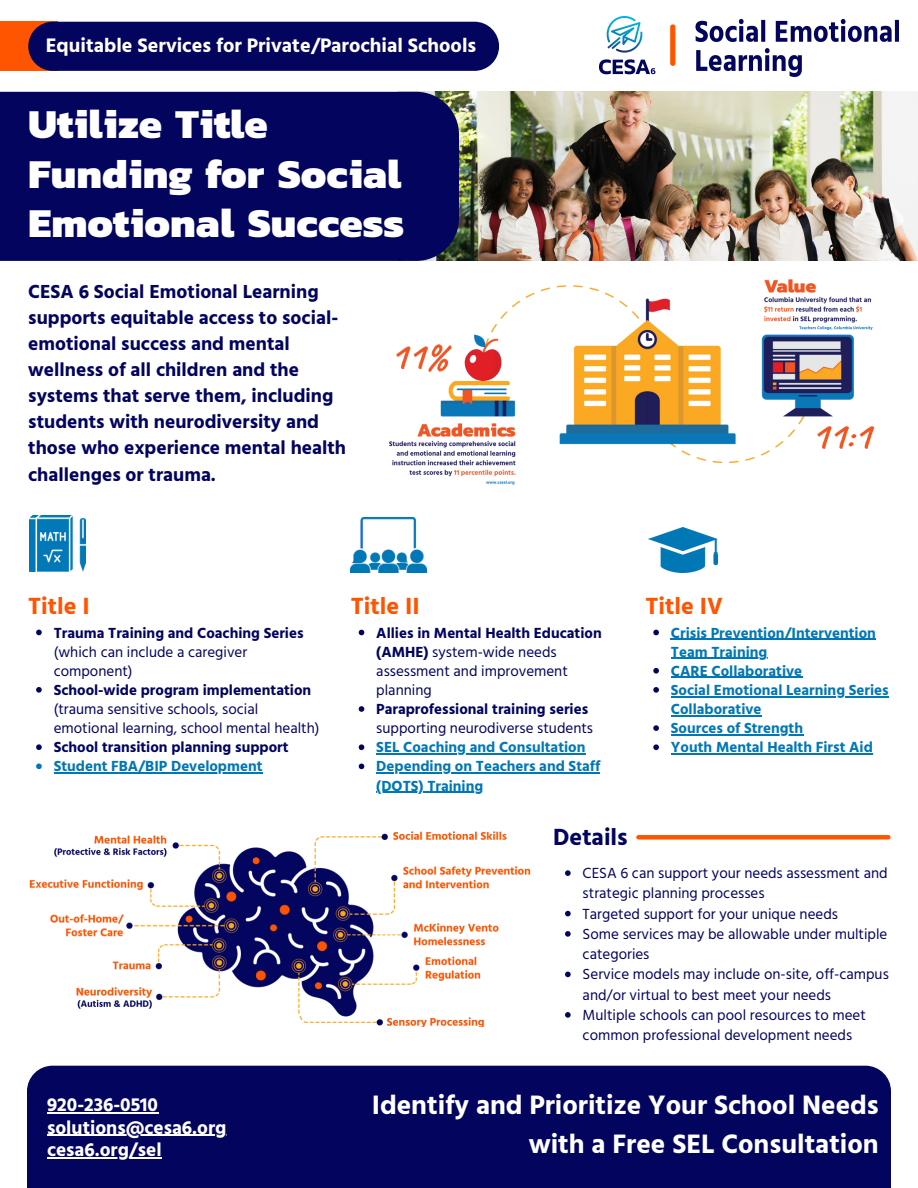
<style>
.page{position:relative;width:918px;height:1188px;background:#fff}
.page>*{position:absolute;margin:0;border:0;box-sizing:border-box;transform-origin:0 0}
.t1{font:800 41.7px/49.5px "Kanit";color:#fff}
.t2{font:700 27.3px/38.2px "Hind";color:#fff;text-align:right}
.t3{font:700 24px "Hind";color:#ff5400}
.t4{font:700 24px "Hind";color:#03045e}
.t5{font:700 20.1px "Hind";color:#fff}
.t6{font:700 19.35px/26.1px "Hind";color:#03045e}
.t7{font:700 19.2px "Hind";color:#fff}
.t8{font:15px/19.2px "Hind";color:#03045e}
.t9{font:700 15px/19.2px "Hind";color:#0077b6}
.t10{font:700 15px/19.2px "Hind";color:#03045e}
.s1{font-weight:700}
.s2{font-weight:400}
</style>
<div class="page">
<div style="left:27px;top:1066px;width:864px;height:122px;background:#03045e"></div>
<hr style="left:633px;top:1104px;width:158px;height:1px;background:#03045e">
<hr style="left:55px;top:1143px;width:179px;height:1px;background:#03045e">
<hr style="left:55px;top:1166px;width:324px;height:1px;background:#03045e">
<img style="left:600px;top:17px;width:298px;height:59px">
<div style="left:0;top:22px;width:58px;height:49px;background:#ff5400"></div>
<div style="left:28px;top:22px;width:471px;height:49px;background:#03045e;border-radius:25px"></div>
<img style="left:459px;top:92px;width:459px;height:169px">
<div style="left:0;top:92px;width:459px;height:169px;background:#03045e"></div>
<img style="left:30px;top:831px;width:501px;height:196px">
<img style="left:389px;top:279px;width:486px;height:206px">
<img style="left:30px;top:515px;width:56px;height:56px">
<img style="left:351px;top:517px;width:75px;height:55px">
<img style="left:648px;top:528px;width:70px;height:45px">
<div style="left:638px;top:835px;width:250px;height:5px;background:#ff5400"></div>
<svg style="left:565px;top:870px;width:6px;height:6px"></svg>
<svg style="left:565px;top:911px;width:6px;height:5px"></svg>
<svg style="left:565px;top:931px;width:6px;height:6px"></svg>
<svg style="left:565px;top:972px;width:6px;height:5px"></svg>
<svg style="left:565px;top:1012px;width:6px;height:6px"></svg>
<hr style="left:47px;top:1112px;width:111px;height:1px;background:#fff">
<hr style="left:47px;top:1135px;width:179px;height:1px;background:#fff">
<hr style="left:47px;top:1157px;width:115px;height:1px;background:#fff">
<svg style="left:36px;top:630px;width:6px;height:5px"></svg>
<svg style="left:36px;top:687px;width:6px;height:6px"></svg>
<svg style="left:36px;top:744px;width:6px;height:6px"></svg>
<svg style="left:36px;top:764px;width:6px;height:5px"></svg>
<hr style="left:54px;top:773px;width:209px;height:1px;background:#0077b6">
<svg style="left:359px;top:630px;width:5px;height:5px"></svg>
<svg style="left:359px;top:706px;width:5px;height:6px"></svg>
<svg style="left:359px;top:744px;width:5px;height:6px"></svg>
<hr style="left:376px;top:753px;width:210px;height:2px;background:#0077b6">
<svg style="left:359px;top:764px;width:5px;height:5px"></svg>
<hr style="left:376px;top:773px;width:224px;height:1px;background:#0077b6">
<hr style="left:376px;top:792px;width:107px;height:1px;background:#0077b6">
<svg style="left:653px;top:630px;width:6px;height:5px"></svg>
<hr style="left:671px;top:639px;width:205px;height:1px;background:#0077b6">
<hr style="left:671px;top:658px;width:96px;height:1px;background:#0077b6">
<svg style="left:653px;top:668px;width:6px;height:6px"></svg>
<hr style="left:671px;top:677px;width:131px;height:1px;background:#0077b6">
<svg style="left:653px;top:687px;width:6px;height:6px"></svg>
<hr style="left:671px;top:696px;width:218px;height:1px;background:#0077b6">
<hr style="left:671px;top:715px;width:91px;height:1px;background:#0077b6">
<svg style="left:653px;top:725px;width:6px;height:6px"></svg>
<hr style="left:671px;top:734px;width:132px;height:1px;background:#0077b6">
<svg style="left:653px;top:744px;width:6px;height:6px"></svg>
<hr style="left:671px;top:753px;width:202px;height:2px;background:#0077b6">
<h3 class="t5" style="left:46px;top:31px;width:432px">Equitable Services for Private/Parochial Schools</h3>
<h1 class="t1" style="left:28px;top:99px;width:378px">Utilize Title<br>Funding for Social<br>Emotional Success</h1>
<p class="t6" style="left:28px;top:278px;width:319px">CESA 6 Social Emotional Learning supports equitable access to social&shy;emotional success and mental wellness of all children and the systems that serve them, including students with neurodiversity and those who experience mental health challenges or trauma.</p>
<p class="t3" style="left:28px;top:589px;width:63px">Title I</p>
<h3 class="t8" style="left:54px;top:623px;width:251px"><span class="s1">Trauma Training and Coaching Series </span>(which can include a caregiver component)</h3>
<p class="t8" style="left:54px;top:680px;width:267px"><span class="s1">School-wide program implementation </span>(trauma sensitive schools, social emotional learning, school mental health)</p>
<p class="t10" style="left:54px;top:737px;width:236px">School transition planning support</p>
<p class="t9" style="left:54px;top:757px;width:210px">Student FBA/BIP Development</p>
<p class="t3" style="left:351px;top:589px;width:70px">Title II</p>
<p class="t8" style="left:376px;top:623px;width:227px"><span class="s1">Allies in Mental Health Education (AMHE)</span> system-wide needs assessment and improvement planning</p>
<p class="t10" style="left:376px;top:699px;width:218px">Paraprofessional training series <span class="s2">supporting neurodiverse students</span></p>
<h3 class="t9" style="left:376px;top:737px;width:211px">SEL Coaching and Consultation</h3>
<p class="t9" style="left:376px;top:757px;width:225px">Depending on Teachers and Staff</p>
<p class="t9" style="left:376px;top:776px;width:108px">(DOTS) Training</p>
<p class="t4" style="left:553px;top:819px;width:76px">Details</p>
<p class="t3" style="left:645px;top:589px;width:79px">Title IV</p>
<p class="t9" style="left:671px;top:623px;width:207px">Crisis Prevention/Intervention</p>
<p class="t9" style="left:671px;top:642px;width:133px">Team Training<br>CARE Collaborative</p>
<h2 class="t9" style="left:671px;top:680px;width:219px">Social Emotional Learning Series<br>Collaborative</h2>
<h4 class="t9" style="left:671px;top:718px;width:203px">Sources of Strength<br>Youth Mental Health First Aid</h4>
<p class="t7" style="left:47px;top:1091px;width:113px">920-236-0510</p>
<p class="t7" style="left:47px;top:1113px;width:181px">solutions@cesa6.org</p>
<p class="t7" style="left:47px;top:1136px;width:116px">cesa6.org/sel</p>
<h3 class="t8" style="left:583px;top:863px;width:307px;line-height:20.2px">CESA 6 can support your needs assessment and strategic planning processes</h3>
<p class="t8" style="left:583px;top:904px;width:257px">Targeted support for your unique needs</p>
<p class="t8" style="left:583px;top:924px;width:306px;line-height:20.2px">Some services may be allowable under multiple categories</p>
<p class="t8" style="left:583px;top:964px;width:308px;line-height:20.2px">Service models may include on-site, off-campus and/or virtual to best meet your needs</p>
<p class="t8" style="left:583px;top:1005px;width:285px;line-height:20.2px">Multiple schools can pool resources to meet common professional development needs</p>
<h3 class="t2" style="left:372px;top:1086px;width:509px">Identify and Prioritize Your School Needs with a Free SEL Consultation</h3>
</div>
